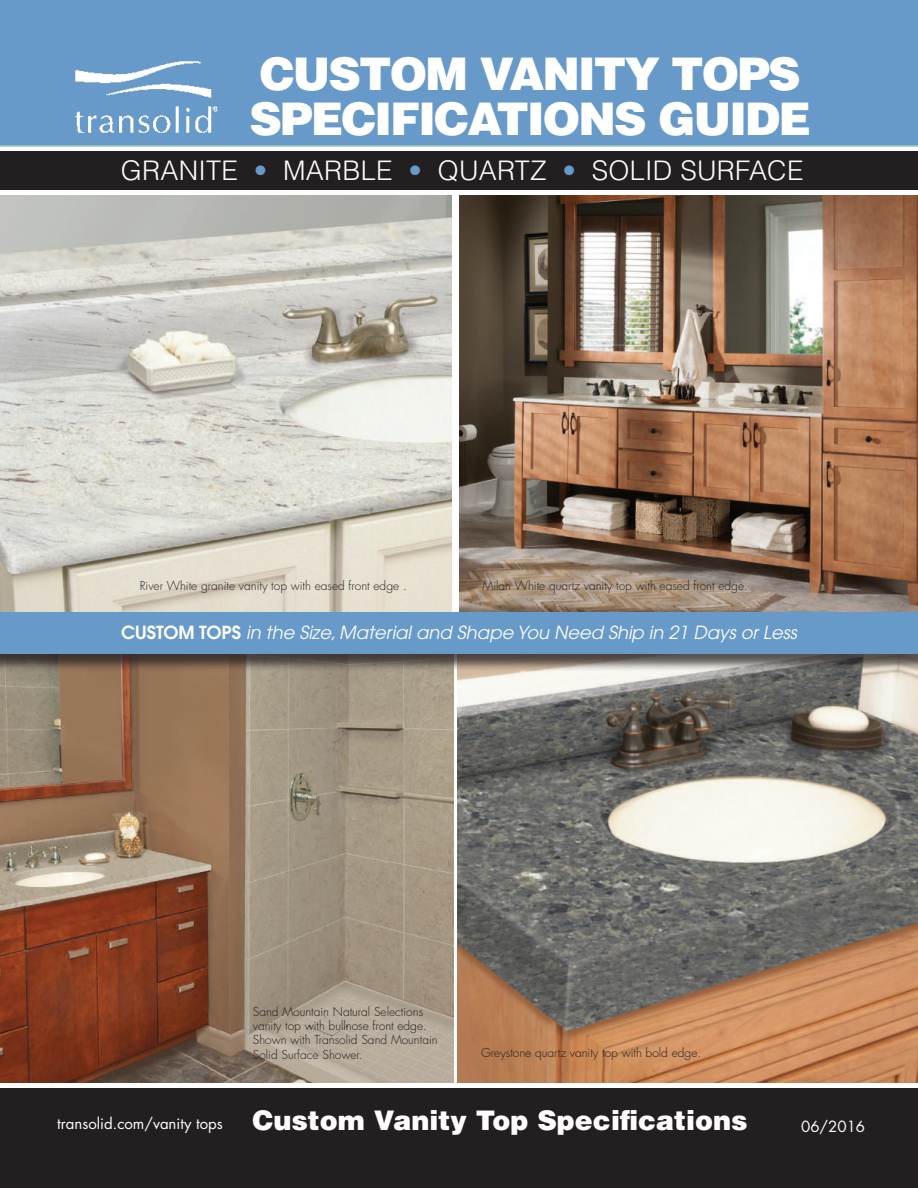
<style>
.page{position:relative;width:918px;height:1188px;background:#fff}
.page>*{position:absolute;margin:0;border:0;box-sizing:border-box;transform-origin:0 0}
.t1{font:900 45px/45px "Helvetica";letter-spacing:-.04em;color:#fff}
.t2{font:300 27px "Helvetica";letter-spacing:.01em;color:#fff}
.t3{font:900 27px "Helvetica";color:#fff}
.t4{font:italic 18px "Avant Garde";color:#fff}
.t5{font:15px "Futura";color:#fff}
.t6{font:300 12px/14.4px "Futura";color:#231f20}
.s1{color:#679ac8}
.s2{font-weight:600;font-style:normal}
</style>
<div class="page">
<img style="left:460px;top:195px;width:458px;height:417px">
<img style="left:458px;top:672px;width:460px;height:410px">
<div style="left:0;top:1089px;width:918px;height:99px;background:#231f20"></div>
<div style="left:0;top:151px;width:918px;height:39px;background:#231f20"></div>
<img style="left:0;top:195px;width:451px;height:417px">
<img style="left:0;top:672px;width:454px;height:410px">
<div style="left:0;top:614px;width:918px;height:58px;background:#231f20;opacity:.75"></div>
<div style="left:0;top:612px;width:918px;height:41px;background:#679ac8"></div>
<div style="left:0;top:0;width:918px;height:147px;background:#679ac8"></div>
<img style="left:73px;top:53px;width:144px;height:90px">
<h1 class="t1" style="left:249px;top:50px;width:563px">CUSTOM VANITY TOPS<br>SPECIFICATIONS GUIDE</h1>
<h2 class="t2" style="left:121px;top:153px;width:684px">GRANITE <span class="s1">•</span> MARBLE <span class="s1">•</span> QUARTZ <span class="s1">•</span> SOLID SURFACE</h2>
<p class="t6" style="left:140px;top:579px;width:269px">River White granite vanity top with eased front edge .</p>
<p class="t6" style="left:483px;top:579px;width:267px">Milan White quartz vanity top with eased front edge.</p>
<h3 class="t4" style="left:121px;top:622px;width:677px"><span class="s2">CUSTOM TOPS</span> in the Size, Material and Shape You Need Ship in 21 Days or Less</h3>
<p class="t5" style="left:57px;top:1114px;width:167px">transolid.com/vanity tops</p>
<p class="t6" style="left:253px;top:1004px;width:186px">Sand Mountain Natural Selections vanity top with bullnose front edge.<br>Shown with Transolid Sand Mountain<br>Solid Surface Shower.</p>
<p class="t6" style="left:481px;top:1045px;width:222px">Greystone quartz vanity top with bold edge.</p>
<h2 class="t3" style="left:252px;top:1102px;width:497px">Custom Vanity Top Specifications</h2>
<p class="t5" style="left:801px;top:1116px;width:65px">06/2016</p>
</div>
